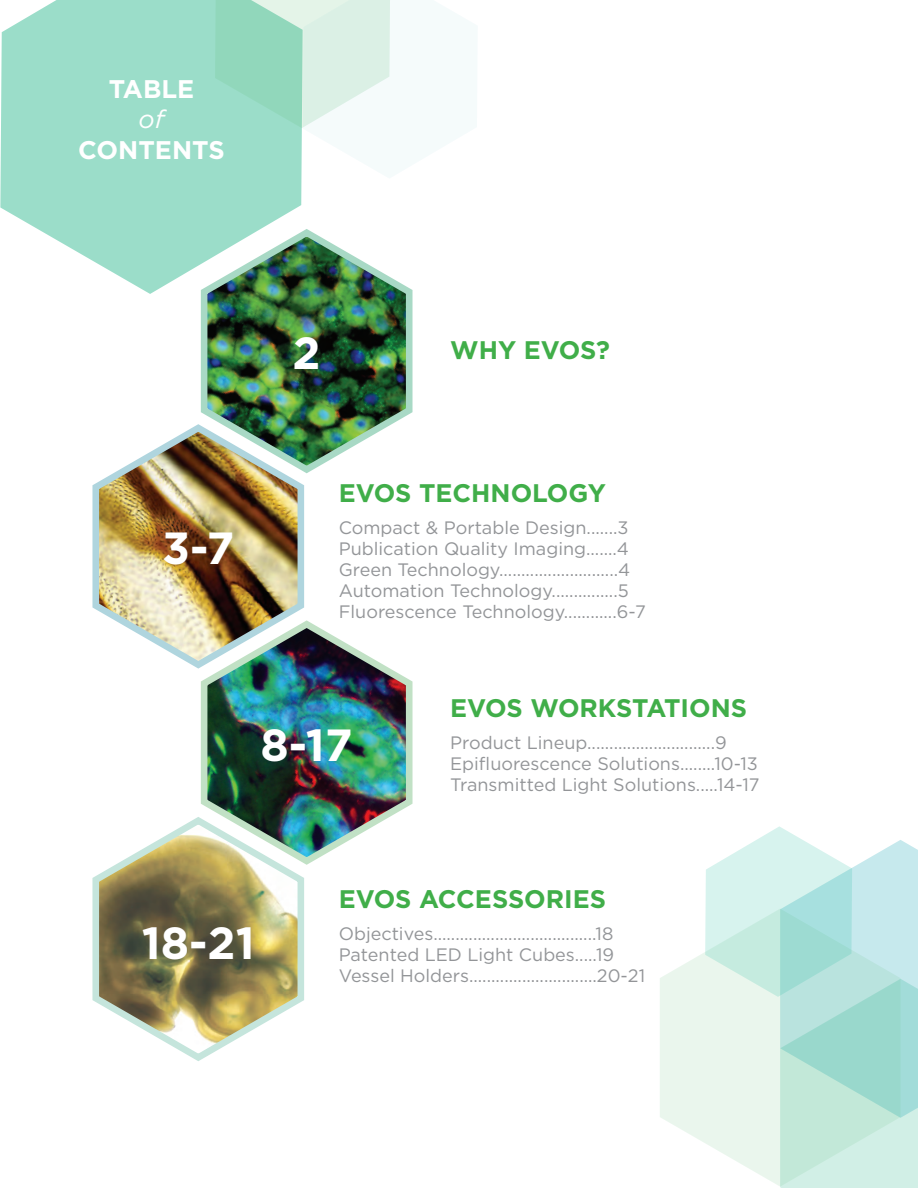
<style>
.page{position:relative;width:918px;height:1188px;background:#fff}
.page>*{position:absolute;margin:0;border:0;box-sizing:border-box;transform-origin:0 0}
.t1{font:700 45px "Gotham";color:#fff}
.t2{font:700 25.5px "Gotham";color:#fff}
.t3{font:italic 25.5px "Gotham";color:#fff}
.t4{font:700 25.35px "Gotham";color:#40ae49}
.t5{font:18px "Gotham";color:#939598}
</style>
<div class="page">
<svg style="left:660px;top:952px;width:45px;height:191px;background:#ecf7ef"></svg>
<svg style="left:0;top:0;width:302px;height:294px;background:#a8e1d0"></svg>
<svg style="left:215px;top:0;width:176px;height:179px"></svg>
<svg style="left:705px;top:826px;width:213px;height:362px;background:#caebe4"></svg>
<img style="left:201px;top:622px;width:212px;height:241px">
<img style="left:92px;top:424px;width:218px;height:248px">
<img style="left:198px;top:225px;width:215px;height:252px">
<svg style="left:92px;top:813px;width:218px;height:248px"></svg>
<p class="t2" style="left:109px;top:72px;width:87px">TABLE</p>
<p class="t3" style="left:139px;top:103px;width:27px">of</p>
<p class="t2" style="left:78px;top:133px;width:148px">CONTENTS</p>
<p class="t1" style="left:293px;top:323px;width:30px">2</p>
<p class="t4" style="left:450px;top:333px;width:161px">WHY EVOS?</p>
<p class="t1" style="left:162px;top:519px;width:74px">3-7</p>
<p class="t4" style="left:339px;top:476px;width:269px">EVOS TECHNOLOGY</p>
<p class="t5" style="left:339px;top:516px;width:291px">Compact &amp; Portable Design.......3</p>
<p class="t5" style="left:339px;top:537px;width:292px">Publication Quality Imaging.......4</p>
<p class="t5" style="left:339px;top:558px;width:293px">Green Technology...........................4</p>
<p class="t5" style="left:339px;top:579px;width:292px">Automation Technology...............5</p>
<p class="t5" style="left:339px;top:600px;width:309px">Fluorescence Technology............6-7</p>
<p class="t1" style="left:261px;top:715px;width:94px">8-17</p>
<p class="t4" style="left:450px;top:691px;width:298px">EVOS WORKSTATIONS</p>
<p class="t5" style="left:450px;top:731px;width:278px">Product Lineup.............................9</p>
<p class="t5" style="left:450px;top:752px;width:309px">Epifluorescence Solutions........10-13</p>
<p class="t5" style="left:450px;top:773px;width:311px">Transmitted Light Solutions.....14-17</p>
<p class="t1" style="left:142px;top:914px;width:114px">18-21</p>
<p class="t4" style="left:339px;top:883px;width:269px">EVOS ACCESSORIES</p>
<p class="t5" style="left:339px;top:922px;width:276px">Objectives.....................................18</p>
<p class="t5" style="left:339px;top:943px;width:277px">Patented LED Light Cubes.....19</p>
<p class="t5" style="left:339px;top:964px;width:308px">Vessel Holders.............................20-21</p>
</div>
